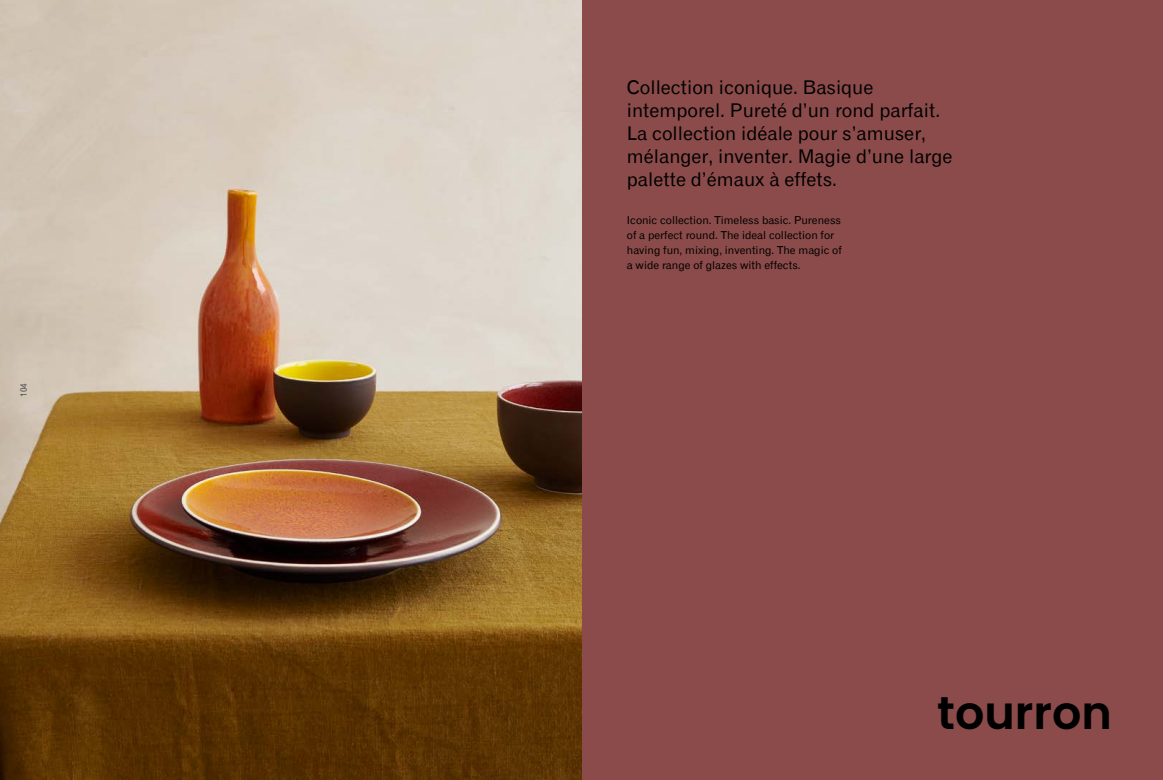
<style>
.page{position:relative;width:1163px;height:780px;background:#fff}
.page>*{position:absolute;margin:0;border:0;box-sizing:border-box;transform-origin:0 0}
.t1{font:600 46px "Poppins";color:#000}
.t2{font:19px/23px "Gothic 720 BT Roman B";color:#000}
.t3{font:11px/15px "Gothic 720 BT Roman B";color:#000}
.t4{font:9px "Gothic 720 BT Roman B";color:#464849}
</style>
<div class="page">
<div style="left:581px;top:0;width:581px;height:780px;background:#8a4b4a"></div>
<img style="left:0;top:0;width:581px;height:780px">
<p class="t4" style="left:18px;top:397px;width:15px;rotate:-90deg">104</p>
<p class="t2" style="left:626px;top:75px;width:327px">Collection iconique. Basique intemporel. Pureté d’un rond parfait.<br>La collection idéale pour s’amuser, mélanger, inventer. Magie d’une large palette d’émaux à effets.</p>
<p class="t3" style="left:626px;top:212px;width:216px">Iconic collection. Timeless basic. Pureness of a perfect round. The ideal collection for having fun, mixing, inventing. The magic of a wide range of glazes with effects.</p>
<h1 class="t1" style="left:937px;top:686px;width:176px">tourron</h1>
</div>
